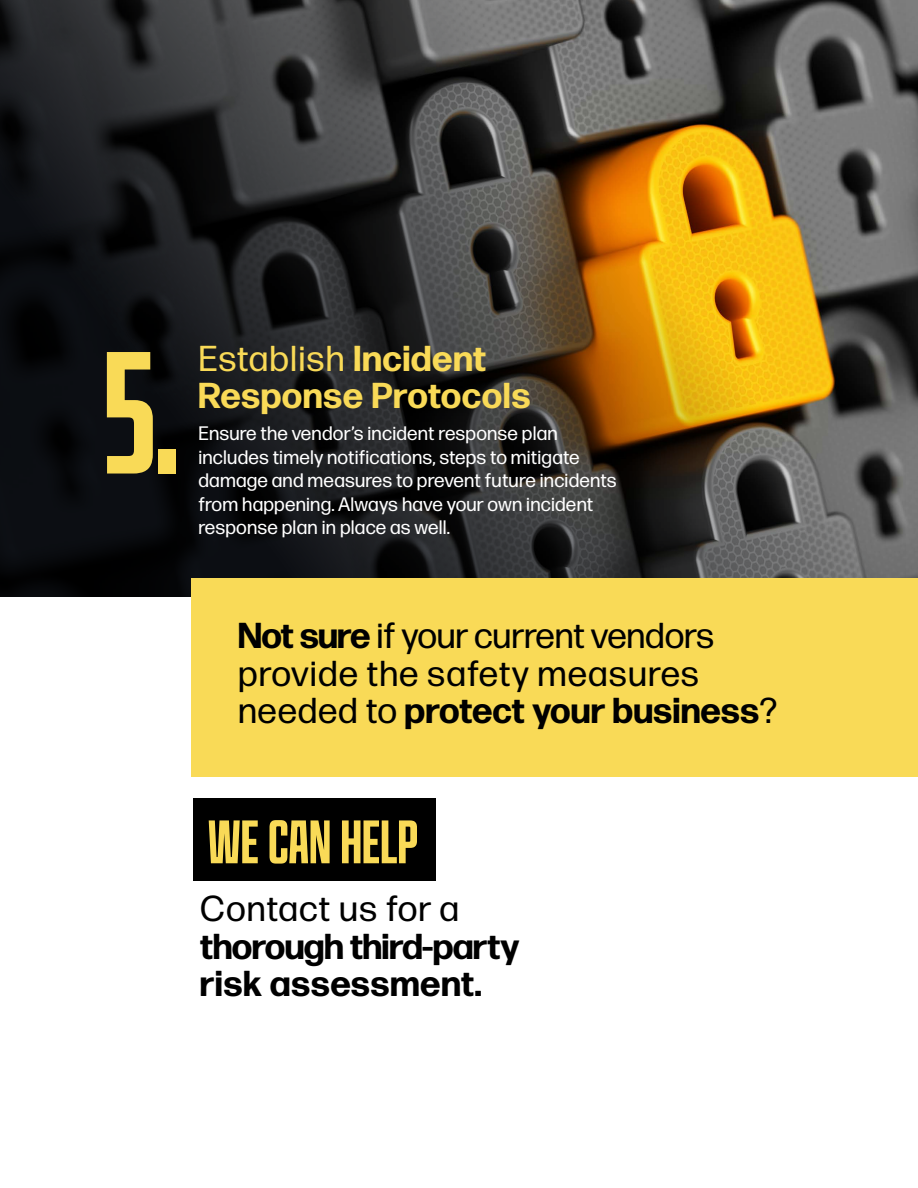
<style>
.page{position:relative;width:918px;height:1188px;background:#fff}
.page>*{position:absolute;margin:0;border:0;box-sizing:border-box;transform-origin:0 0}
.t1{font:900 178.65px "Co Fo Peshka VF 0";color:#f9da57}
.t2{font:900 63px "Co Fo Peshka VF 0";color:#f9da57}
.t3{font:700 36px/37.5px "Forma DJR Display";letter-spacing:.015em;color:#000}
.t4{font:36px/37.5px "Forma DJR Text";letter-spacing:-.005em;color:#000}
.t5{font:36px "Forma DJR Text";letter-spacing:.03em;color:#f9da57}
.t6{font:700 36px "Forma DJR Display";letter-spacing:.03em;color:#f9da57}
.t7{font:36px "Forma DJR Text";letter-spacing:.015em;color:#000}
.t8{font:19.5px/23.4px "Forma DJR Text";letter-spacing:.01em;color:#fff}
.s1{font-family:"Forma DJR Display";font-weight:700}
.s2{font-family:"Forma DJR Text";font-weight:400}
</style>
<div class="page">
<svg style="left:0;top:0;width:905px;height:596px;background:#463d2c"></svg>
<div style="left:191px;top:578px;width:727px;height:199px;background:#f9da57"></div>
<div style="left:193px;top:798px;width:242px;height:82px;background:#000"></div>
<h1 class="t1" style="left:103px;top:331px;width:77px">5.</h1>
<h3 class="t5" style="left:198px;top:336px;width:289px">Establish <span class="s1">Incident</span></h3>
<h3 class="t6" style="left:198px;top:373px;width:333px">Response Protocols</h3>
<p class="t8" style="left:198px;top:421px;width:420px">Ensure the vendor’s incident response plan includes timely notifications, steps to mitigate damage and measures to prevent future incidents from happening. Always have your own incident response plan in place as well.</p>
<h3 class="t4" style="left:238px;top:616px;width:478px"><span class="s1">Not sure</span> if your current vendors provide the safety measures</h3>
<h3 class="t3" style="left:238px;top:691px;width:541px"><span class="s2">needed to</span> protect your business<span class="s2">?</span></h3>
<h2 class="t2" style="left:208px;top:813px;width:212px">WE CAN HELP</h2>
<h3 class="t7" style="left:200px;top:886px;width:260px">Contact us for a</h3>
<h3 class="t3" style="left:200px;top:927px;width:320px">thorough third-party risk assessment.</h3>
</div>
